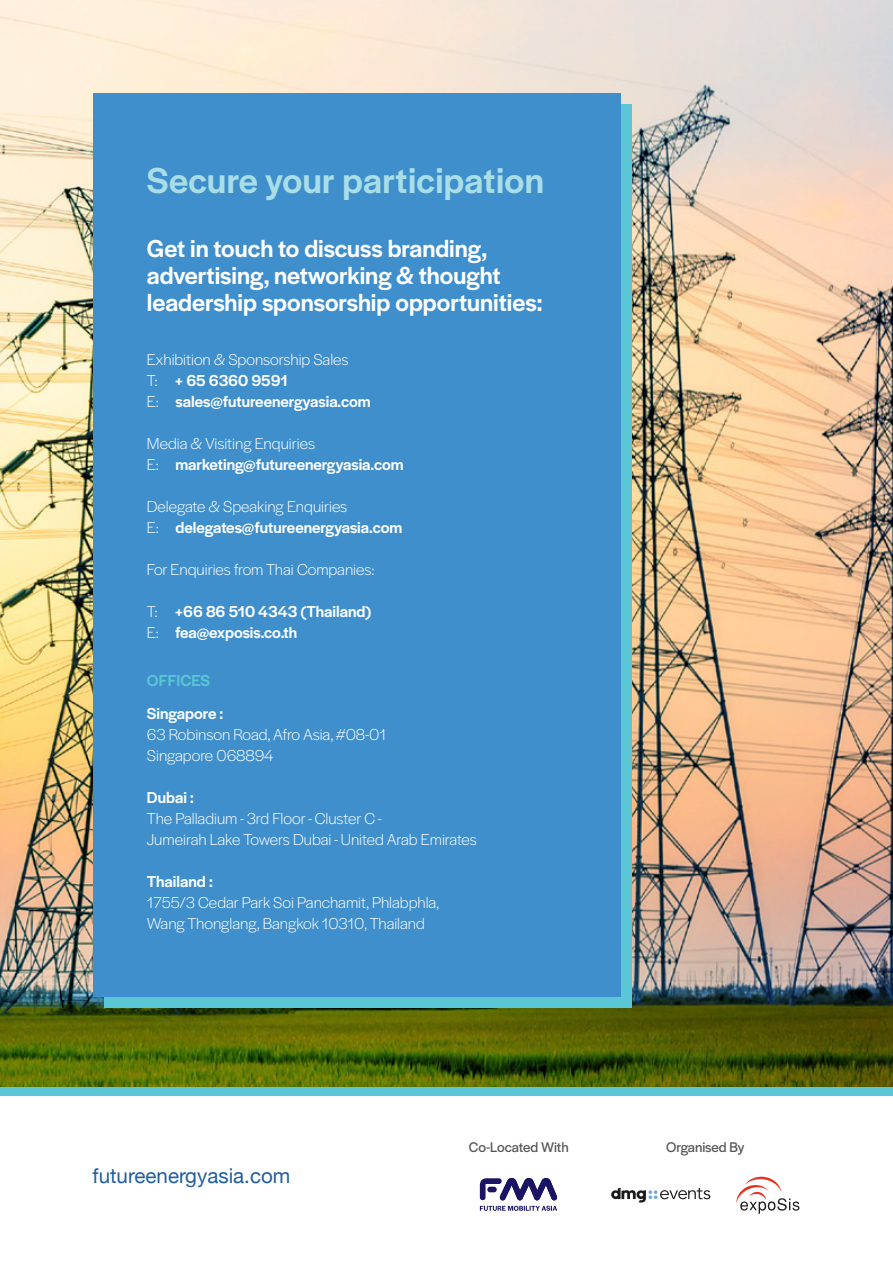
<style>
.page{position:relative;width:893px;height:1263px;background:#fff}
.page>*{position:absolute;margin:0;border:0;box-sizing:border-box;transform-origin:0 0}
.t1{font:500 37.5px "Halyard Display";letter-spacing:.01em;color:#a9dee6}
.t2{font:500 25.5px/27px "Halyard Display";color:#fff}
.t3{font:20.55px "Helvetica Neue";color:#215e9e}
.t4{font:500 16.5px/21px "Halyard Display";color:#fff}
.t5{font:300 16.5px/21px "Halyard Display";color:#fff}
.t6{font:500 16.5px "Halyard Display";color:#5bc7d6}
.t7{font:14.55px "Halyard Display";letter-spacing:-.005em;color:#565759}
.s1{font-weight:300}
</style>
<div class="page">
<img style="left:0;top:0;width:893px;height:1087px">
<div style="left:0;top:1087px;width:893px;height:9px;background:#5bc7d6"></div>
<div style="left:104px;top:104px;width:527px;height:904px;background:#5bc7d6"></div>
<div style="left:94px;top:94px;width:527px;height:903px;background:#3f8fcd"></div>
<svg style="left:611px;top:1188px;width:99px;height:15px"></svg>
<svg style="left:736px;top:1176px;width:63px;height:38px"></svg>
<svg style="left:480px;top:1178px;width:77px;height:22px"></svg>
<div style="left:487px;top:1187px;width:10px;height:5px;background:#1b1464;border-radius:3px"></div>
<svg style="left:480px;top:1206px;width:77px;height:5px"></svg>
<h1 class="t1" style="left:147px;top:154px;width:399px">Secure your participation</h1>
<h2 class="t2" style="left:147px;top:234px;width:397px">Get in touch to discuss branding, advertising, networking &amp; thought leadership sponsorship opportunities:</h2>
<p class="t4" style="left:147px;top:348px;width:225px"><span class="s1">Exhibition &amp; Sponsorship Sales<br>T:</span> + 65 6360 9591<br><span class="s1">E:</span> sales@futureenergyasia.com</p>
<p class="t4" style="left:147px;top:432px;width:258px"><span class="s1">Media &amp; Visiting Enquiries<br>E:</span> marketing@futureenergyasia.com</p>
<p class="t4" style="left:147px;top:495px;width:257px"><span class="s1">Delegate &amp; Speaking Enquiries<br>E:</span> delegates@futureenergyasia.com</p>
<p class="t5" style="left:147px;top:558px;width:229px">For Enquiries from Thai Companies:</p>
<p class="t4" style="left:147px;top:600px;width:226px"><span class="s1">T:</span> +66 86 510 4343 (Thailand)<br><span class="s1">E:</span> fea@exposis.co.th</p>
<p class="t6" style="left:147px;top:669px;width:65px">OFFICES</p>
<p class="t4" style="left:147px;top:702px;width:78px">Singapore :</p>
<p class="t5" style="left:147px;top:723px;width:241px">63 Robinson Road, Afro Asia, #08-01<br>Singapore 068894</p>
<p class="t4" style="left:147px;top:786px;width:48px">Dubai :</p>
<p class="t5" style="left:147px;top:807px;width:331px">The Palladium - 3rd Floor - Cluster C -<br>Jumeirah Lake Towers Dubai - United Arab Emirates</p>
<p class="t4" style="left:147px;top:870px;width:67px">Thailand :</p>
<p class="t5" style="left:147px;top:891px;width:294px">1755/3 Cedar Park Soi Panchamit, Phlabphla,<br>Wang Thonglang, Bangkok 10310, Thailand</p>
<p class="t3" style="left:93px;top:1160px;width:199px">futureenergyasia.com</p>
<p class="t7" style="left:469px;top:1136px;width:101px">Co-Located With</p>
<p class="t7" style="left:666px;top:1136px;width:80px">Organised By</p>
</div>
